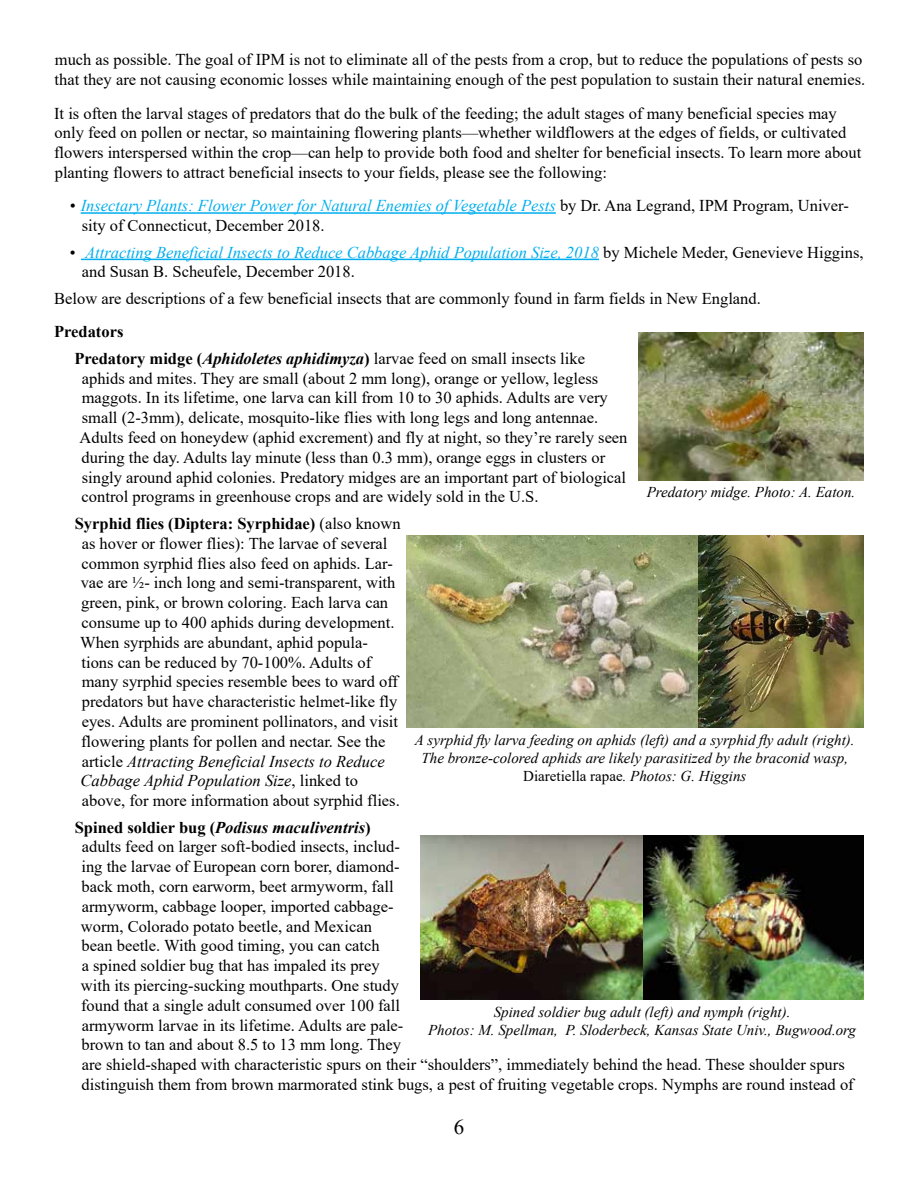
<style>
.page{position:relative;width:918px;height:1188px;background:#fff}
.page>*{position:absolute;margin:0;border:0;box-sizing:border-box;transform-origin:0 0}
.t1{font:21px "Times New Roman";color:#000}
.t2{font:16.5px/19.8px "Times New Roman";color:#000}
.t3{font:italic 15px/18px "Times New Roman";color:#000;text-align:center}
.s1{font-style:italic}
.s2{font-style:italic;color:#00aeef}
.s3{font-weight:700}
.s4{font-weight:700;font-style:italic}
.s5{font-style:normal}
</style>
<div class="page">
<hr style="left:81px;top:212px;width:475px;height:2px;background:#00aeef">
<hr style="left:81px;top:259px;width:518px;height:1px;background:#00aeef">
<img style="left:638px;top:332px;width:226px;height:148px">
<img style="left:406px;top:535px;width:458px;height:193px">
<img style="left:421px;top:835px;width:443px;height:164px">
<p class="t2" style="left:55px;top:49px;width:812px">much as possible. The goal of IPM is not to eliminate all of the pests from a crop, but to reduce the populations of pests so that they are not causing economic losses while maintaining enough of the pest population to sustain their natural enemies.</p>
<p class="t2" style="left:54px;top:103px;width:809px">It is often the larval stages of predators that do the bulk of the feeding; the adult stages of many beneficial species may only feed on pollen or nectar, so maintaining flowering plants—whether wildflowers at the edges of fields, or cultivated flowers interspersed within the crop—can help to provide both food and shelter for beneficial insects. To learn more about planting flowers to attract beneficial insects to your fields, please see the following:</p>
<p class="t2" style="left:82px;top:195px;width:769px;text-indent:-12px"><span class="s1">•</span> <span class="s2">Insectary Plants: Flower Power for Natural Enemies of Vegetable Pests</span> by Dr. Ana Legrand, IPM Program, Univer&shy;sity of Connecticut, December 2018.</p>
<p class="t2" style="left:82px;top:242px;width:783px;text-indent:-12px">• <span class="s2">Attracting Beneficial Insects to Reduce Cabbage Aphid Population Size, 2018</span> by Michele Meder, Genevieve Higgins, and Susan B. Scheufele, December 2018.</p>
<p class="t2" style="left:54px;top:288px;width:708px">Below are descriptions of a few beneficial insects that are commonly found in farm fields in New England.</p>
<p class="t2" style="left:74px;top:318px;width:512px;line-height:26.5px;text-indent:-20px"><span class="s3">Predators<br>Predatory midge (</span><span class="s4">Aphidoletes aphidimyza</span><span class="s3">)</span> larvae feed on small insects like</p>
<p class="t2" style="left:80px;top:368px;width:550px">aphids and mites. They are small (about 2 mm long), orange or yellow, legless maggots. In its lifetime, one larva can kill from 10 to 30 aphids. Adults are very small (2-3mm), delicate, mosquito-like flies with long legs and long antennae.<br>Adults feed on honeydew (aphid excrement) and fly at night, so they’re rarely seen during the day. Adults lay minute (less than 0.3 mm), orange eggs in clusters or singly around aphid colonies. Predatory midges are an important part of biological control programs in greenhouse crops and are widely sold in the U.S.</p>
<p class="t2" style="left:80px;top:513px;width:322px;text-indent:-5px"><span class="s3">Syrphid flies (Diptera: Syrphidae)</span> (also known as hover or flower flies): The larvae of several common syrphid flies also feed on aphids. Lar&shy;vae are ½- inch long and semi-transparent, with green, pink, or brown coloring. Each larva can consume up to 400 aphids during development.<br>When syrphids are abundant, aphid popula&shy;tions can be reduced by 70-100%. Adults of many syrphid species resemble bees to ward off predators but have characteristic helmet-like fly eyes. Adults are prominent pollinators, and visit flowering plants for pollen and nectar. See the article <span class="s1">Attracting Beneficial Insects to Reduce Cabbage Aphid Population Size</span>, linked to above, for more information about syrphid flies.</p>
<p class="t2" style="left:81px;top:817px;width:774px;text-indent:-6px"><span class="s3">Spined soldier bug (</span><span class="s4">Podisus maculiventris</span><span class="s3">)<br></span>adults feed on larger soft-bodied insects, includ-<br>ing the larvae of European corn borer, diamond-<br>back moth, corn earworm, beet armyworm, fall<br>armyworm, cabbage looper, imported cabbage-<br>worm, Colorado potato beetle, and Mexican<br>bean beetle. With good timing, you can catch<br>a spined soldier bug that has impaled its prey<br>with its piercing-sucking mouthparts. One study<br>found that a single adult consumed over 100 fall<br>armyworm larvae in its lifetime. Adults are pale-<br>brown to tan and about 8.5 to 13 mm long. They<br>are shield-shaped with characteristic spurs on their “shoulders”, immediately behind the head. These shoulder spurs distinguish them from brown marmorated stink bugs, a pest of fruiting vegetable crops. Nymphs are round instead of</p>
<p class="t3" style="left:647px;top:483px;width:210px">Predatory midge. Photo: A. Eaton.</p>
<p class="t3" style="left:415px;top:731px;width:441px">A syrphid fly larva feeding on aphids (left) and a syrphid fly adult (right).<br>The bronze-colored aphids are likely parasitized by the braconid wasp,<br><span class="s5">Diaretiella rapae</span>. Photos: G. Higgins</p>
<p class="t3" style="left:428px;top:1003px;width:430px">Spined soldier bug adult (left) and nymph (right).<br>Photos: M. Spellman, P. Sloderbeck, Kansas State Univ., Bugwood.org</p>
<p class="t1" style="left:454px;top:1112px;width:12px">6</p>
</div>
